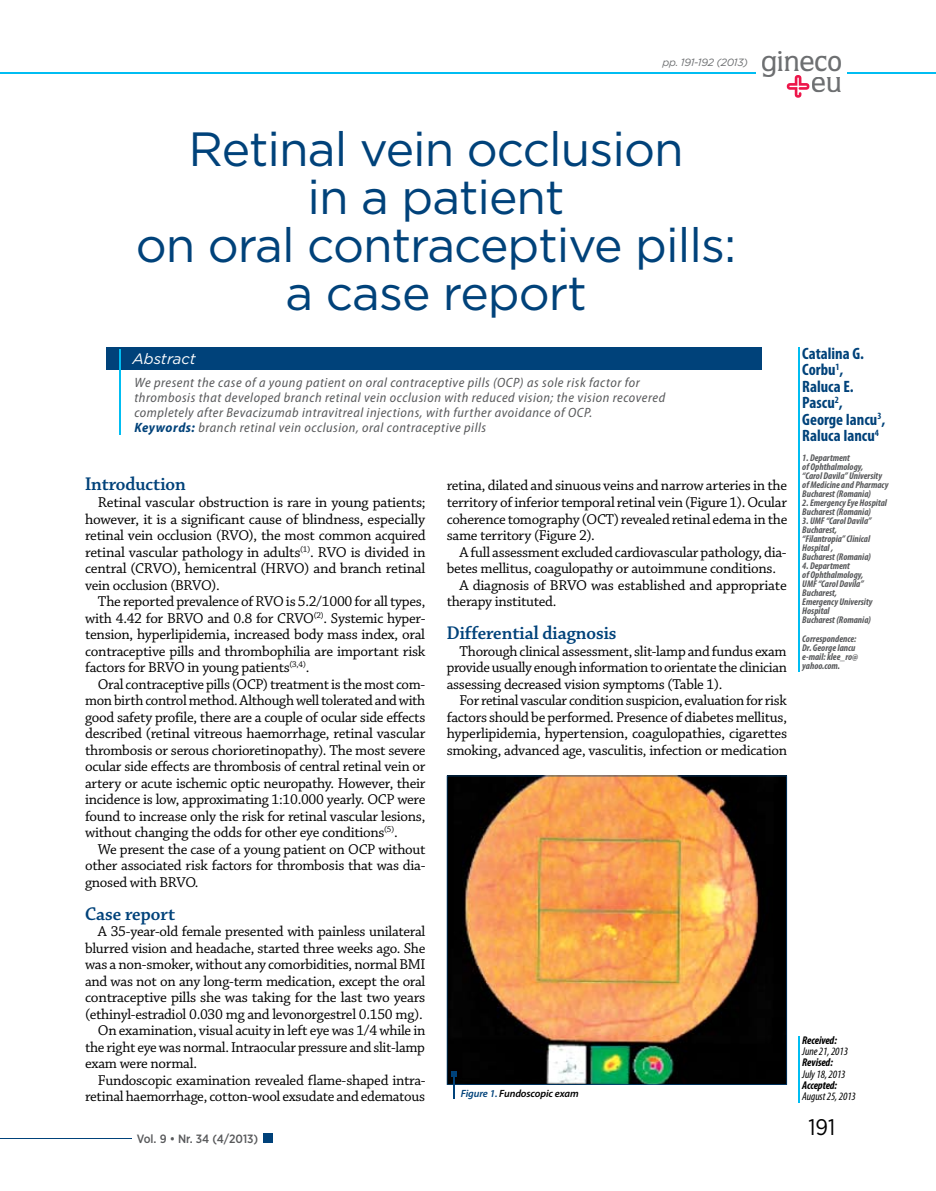
<style>
.page{position:relative;width:936px;height:1191px;background:#fff}
.page>*{position:absolute;margin:0;border:0;box-sizing:border-box;transform-origin:0 0}
.t1{font:48px/48px "Gotham";letter-spacing:-.02em;color:#00427a;text-align:center}
.t2{font:500 29.1px/20.9px "Quorum Std";color:#6d6f71;text-align:right}
.t3{font:22.5px "Gotham Narrow";color:#000}
.t4{font:19.5px "Chaparral Pro Semibold Subh";color:#00427a}
.t5{font:700 condensed 16.5px/16.5px "Myriad Pro";color:#00427a}
.t6{font:15px/16.5px "Chaparral Pro";letter-spacing:-.02em;color:#000;text-align:justify}
.t7{font:italic 15px "Gotham";color:#fff}
.t8{font:italic semi-condensed 13.5px/15px "Myriad Pro";letter-spacing:.04em;color:#58595b}
.t9{font:500 12px "Gotham Narrow";color:#58595b}
.t10{font:italic condensed 11.25px "Myriad Pro";letter-spacing:-.01em;color:#000}
.t11{font:italic 700 condensed 11.25px "Myriad Pro";letter-spacing:-.01em;color:#000}
.t12{font:italic 600 10.5px "Myriad Pro";letter-spacing:-.01em;color:#000}
.t13{font:italic 10.5px "Gotham";letter-spacing:-.03em;color:#6d6f71}
.t14{font:italic 700 condensed 9.75px/9px "Myriad Pro";color:#58595b}
.s1{font-weight:700;color:#00427a}
.s2{color:#00427a}
</style>
<div class="page">
<svg style="left:0;top:1138px;width:21px;height:1px"></svg>
<svg style="left:0;top:73px;width:21px;height:1px"></svg>
<hr style="left:21px;top:1138px;width:110px;height:1px;background:#00427a">
<hr style="left:21px;top:73px;width:734px;height:1px;background:#00bdf2">
<hr style="left:846px;top:73px;width:89px;height:1px;background:#00bdf2">
<div style="left:263px;top:1133px;width:10px;height:10px;background:#00427a"></div>
<svg style="left:786px;top:75px;width:54px;height:23px"></svg>
<hr style="left:798px;top:1036px;width:1px;height:66px;background:#00bdf2">
<hr style="left:798px;top:347px;width:1px;height:325px;background:#00bdf2">
<div style="left:107px;top:347px;width:655px;height:23px;background:#00427a"></div>
<hr style="left:120px;top:350px;width:1px;height:85px;background:#00bdf2">
<img style="left:446px;top:775px;width:341px;height:310px">
<svg style="left:451px;top:1071px;width:6px;height:28px"></svg>
<p class="t13" style="left:662px;top:56px;width:87px">pp. 191-192 (2013)</p>
<h2 class="t2" style="left:761px;top:51px;width:82px">gineco eu</h2>
<h1 class="t1" style="left:136px;top:124px;width:602px">Retinal vein occlusion<br>in a patient<br>on oral contraceptive pills: a case report</h1>
<p class="t7" style="left:132px;top:349px;width:65px">Abstract</p>
<p class="t8" style="left:134px;top:375px;width:532px">We present the case of a young patient on oral contraceptive pills (OCP) as sole risk factor for thrombosis that developed branch retinal vein occlusion with reduced vision; the vision recovered completely after Bevacizumab intravitreal injections, with further avoidance of OCP.<br><span class="s1">Keywords:</span> branch retinal vein occlusion, oral contraceptive pills</p>
<h3 class="t4" style="left:85px;top:474px;width:102px">Introduction</h3>
<p class="t6" style="left:85px;top:494px;width:342px;text-indent:13px">Retinal vascular obstruction is rare in young patients; however, it is a significant cause of blindness, especially retinal vein occlusion (RVO), the most common acquired retinal vascular pathology in adults<sup>(1)</sup>. RVO is divided in central (CRVO), hemicentral (HRVO) and branch retinal vein occlusion (BRVO).</p>
<p class="t6" style="left:85px;top:593px;width:342px;text-indent:13px">The reported prevalence of RVO is 5.2/1000 for all types, with 4.42 for BRVO and 0.8 for CRVO<sup>(2)</sup>. Systemic hyper&shy;tension, hyperlipidemia, increased body mass index, oral contraceptive pills and thrombophilia are important risk factors for BRVO in young patients<sup>(3,4)</sup>.</p>
<p class="t6" style="left:85px;top:676px;width:342px;text-indent:13px">Oral contraceptive pills (OCP) treatment is the most com&shy;mon birth control method. Although well tolerated and with good safety profile, there are a couple of ocular side effects described (retinal vitreous haemorrhage, retinal vascular thrombosis or serous chorioretinopathy). The most severe ocular side effects are thrombosis of central retinal vein or artery or acute ischemic optic neuropathy. However, their incidence is low, approximating 1:10.000 yearly. OCP were found to increase only the risk for retinal vascular lesions, without changing the odds for other eye conditions<sup>(5)</sup>.</p>
<p class="t6" style="left:85px;top:841px;width:342px;text-indent:13px">We present the case of a young patient on OCP without other associated risk factors for thrombosis that was dia&shy;gnosed with BRVO.</p>
<h3 class="t4" style="left:85px;top:903px;width:92px">Case report</h3>
<p class="t6" style="left:98px;top:923px;width:329px">A 35-year-old female presented with painless unilateral</p>
<p class="t6" style="left:85px;top:940px;width:342px">blurred vision and headache, started three weeks ago. She</p>
<p class="t6" style="left:85px;top:956px;width:342px">was a non-smoker, without any comorbidities, normal BMI</p>
<p class="t6" style="left:85px;top:973px;width:342px">and was not on any long-term medication, except the oral</p>
<p class="t6" style="left:85px;top:989px;width:342px">contraceptive pills she was taking for the last two years</p>
<p class="t6" style="left:85px;top:1006px;width:339px">(ethinyl-estradiol 0.030 mg and levonorgestrel 0.150 mg).</p>
<p class="t6" style="left:98px;top:1022px;width:329px">On examination, visual acuity in left eye was 1/4 while in</p>
<p class="t6" style="left:85px;top:1039px;width:341px">the right eye was normal. Intraocular pressure and slit-lamp</p>
<p class="t6" style="left:85px;top:1055px;width:113px">exam were normal.</p>
<p class="t6" style="left:98px;top:1072px;width:329px">Fundoscopic examination revealed flame-shaped intra-</p>
<p class="t6" style="left:85px;top:1088px;width:341px">retinal haemorrhage, cotton-wool exsudate and edematous</p>
<p class="t9" style="left:137px;top:1130px;width:123px">Vol. 9 • Nr. 34 (4/2013)</p>
<p class="t6" style="left:446px;top:478px;width:342px">retina, dilated and sinuous veins and narrow arteries in the territory of inferior temporal retinal vein (Figure 1). Ocular coherence tomography (OCT) revealed retinal edema in the same territory (Figure 2).</p>
<p class="t6" style="left:459px;top:544px;width:328px">A full assessment excluded cardiovascular pathology, dia-</p>
<p class="t6" style="left:446px;top:560px;width:331px">betes mellitus, coagulopathy or autoimmune conditions.</p>
<p class="t6" style="left:459px;top:577px;width:329px">A diagnosis of BRVO was established and appropriate</p>
<p class="t6" style="left:446px;top:593px;width:111px">therapy instituted.</p>
<h3 class="t4" style="left:446px;top:622px;width:171px">Differential diagnosis</h3>
<p class="t6" style="left:446px;top:643px;width:341px;text-indent:13px">Thorough clinical assessment, slit-lamp and fundus exam provide usually enough information to orientate the clinician assessing decreased vision symptoms (Table 1).</p>
<p class="t6" style="left:446px;top:692px;width:342px;text-indent:13px">For retinal vascular condition suspicion, evaluation for risk factors should be performed. Presence of diabetes mellitus, hyperlipidemia, hypertension, coagulopathies, cigarettes smoking, advanced age, vasculitis, infection or medication</p>
<p class="t12" style="left:461px;top:1087px;width:119px"><span class="s2">Figure 1.</span> Fundoscopic exam</p>
<p class="t5" style="left:802px;top:344px;width:84px">Catalina G.<br>Corbu<sup>1</sup>,<br>Raluca E.<br>Pascu<sup>2</sup>,<br>George Iancu<sup>3</sup>,<br>Raluca Iancu<sup>4</sup></p>
<p class="t14" style="left:802px;top:453px;width:88px">1. Department<br>of Ophthalmology,<br>“Carol Davila” University of Medicine and Pharmacy<br>Bucharest (Romania)</p>
<p class="t14" style="left:802px;top:498px;width:86px">2. Emergency Eye Hospital<br>Bucharest (Romania)</p>
<p class="t14" style="left:802px;top:516px;width:71px">3. UMF “Carol Davila”<br>Bucharest, “Filantropia” Clinical<br>Hospital ,<br>Bucharest (Romania)</p>
<p class="t14" style="left:802px;top:561px;width:72px">4. Department<br>of Ophthalmology,<br>UMF “Carol Davila”<br>Bucharest,<br>Emergency University<br>Hospital<br>Bucharest (Romania)</p>
<p class="t14" style="left:802px;top:634px;width:57px">Correspondence:<br>Dr. George Iancu e-mail: klee_ro@ yahoo.com.</p>
<p class="t11" style="left:802px;top:1033px;width:36px">Received:</p>
<p class="t10" style="left:802px;top:1044px;width:47px">June 21, 2013</p>
<p class="t11" style="left:802px;top:1055px;width:32px">Revised:</p>
<p class="t10" style="left:802px;top:1067px;width:45px">July 18, 2013</p>
<p class="t11" style="left:802px;top:1078px;width:36px">Accepted:</p>
<p class="t10" style="left:802px;top:1089px;width:55px">August 25, 2013</p>
<h3 class="t3" style="left:808px;top:1113px;width:28px">191</h3>
</div>
